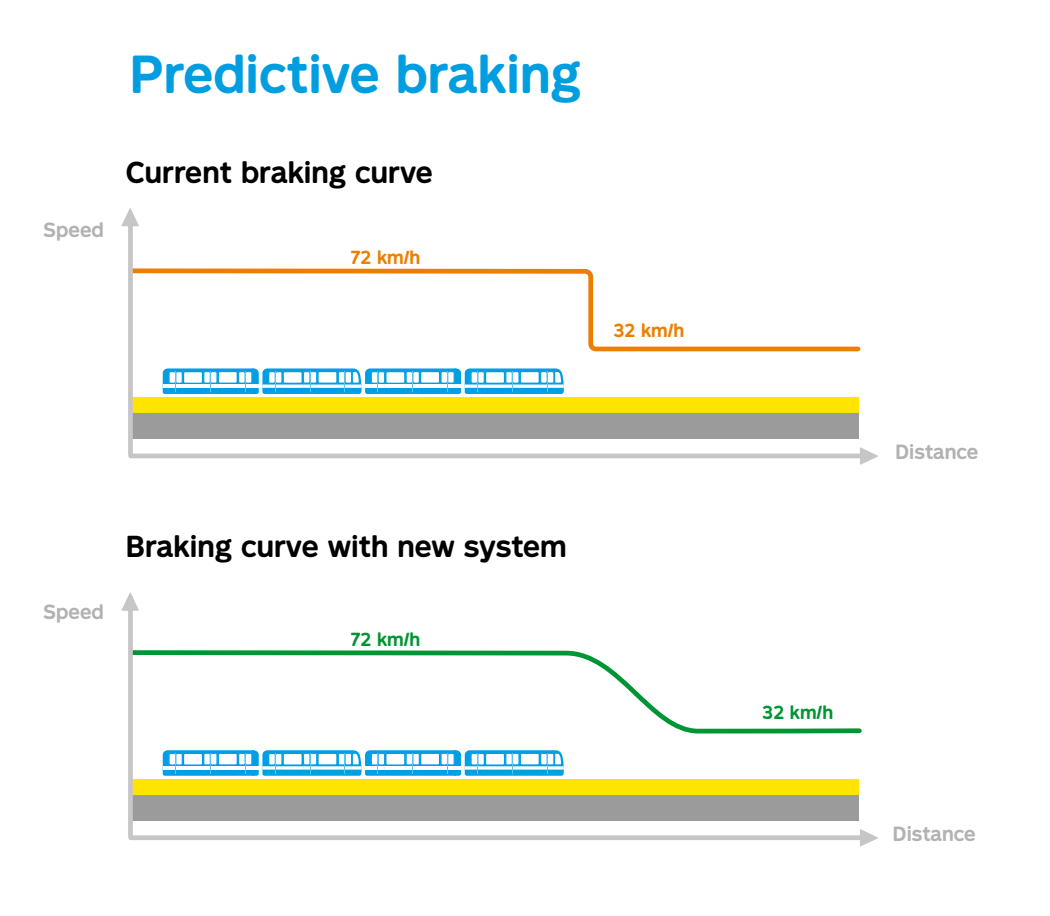
<style>
.page{position:relative;width:1050px;height:916px;background:#fff}
.page>*{position:absolute;margin:0;border:0;box-sizing:border-box;transform-origin:0 0}
.t1{font:700 49.52px "STM Montreal";color:#009ee0}
.t2{font:700 28.18px "STM Montreal";color:#000}
.t3{font:700 19.07px "STM Montreal";color:#b2b2b2}
.t4{font:700 17.5px "STM Montreal";color:#ed7f00}
.t5{font:700 17.5px "STM Montreal";color:#009534}
</style>
<div class="page">
<div style="left:131px;top:453px;width:741px;height:5px;background:#c6c6c6"></div>
<svg style="left:133px;top:268px;width:728px;height:84px"></svg>
<svg style="left:860px;top:447px;width:18px;height:18px"></svg>
<svg style="left:163px;top:368px;width:401px;height:26px"></svg>
<div style="left:130px;top:412px;width:728px;height:26px;background:#9c9b9b"></div>
<div style="left:130px;top:397px;width:728px;height:15px;background:#ffe400"></div>
<div style="left:131px;top:835px;width:741px;height:5px;background:#c6c6c6"></div>
<svg style="left:133px;top:650px;width:729px;height:84px"></svg>
<svg style="left:860px;top:829px;width:18px;height:17px"></svg>
<svg style="left:163px;top:750px;width:401px;height:26px"></svg>
<div style="left:130px;top:794px;width:728px;height:26px;background:#9c9b9b"></div>
<div style="left:130px;top:779px;width:728px;height:15px;background:#ffe400"></div>
<svg style="left:121px;top:208px;width:18px;height:18px"></svg>
<svg style="left:121px;top:592px;width:18px;height:19px"></svg>
<div style="left:128px;top:216px;width:5px;height:238px;background:#c6c6c6"></div>
<div style="left:128px;top:598px;width:5px;height:238px;background:#c6c6c6"></div>
<p class="t3" style="left:43px;top:218px;width:62px">Speed</p>
<h1 class="t1" style="left:129px;top:43px;width:453px">Predictive braking</h1>
<p class="t2" style="left:126px;top:155px;width:309px">Current braking curve</p>
<p class="t4" style="left:351px;top:246px;width:71px">72 km/h</p>
<p class="t4" style="left:614px;top:320px;width:72px">32 km/h</p>
<p class="t3" style="left:43px;top:600px;width:62px">Speed</p>
<p class="t2" style="left:126px;top:529px;width:443px">Braking curve with new system</p>
<p class="t5" style="left:351px;top:628px;width:71px">72 km/h</p>
<p class="t3" style="left:895px;top:440px;width:85px">Distance</p>
<p class="t5" style="left:762px;top:701px;width:72px">32 km/h</p>
<p class="t3" style="left:893px;top:822px;width:85px">Distance</p>
</div>
